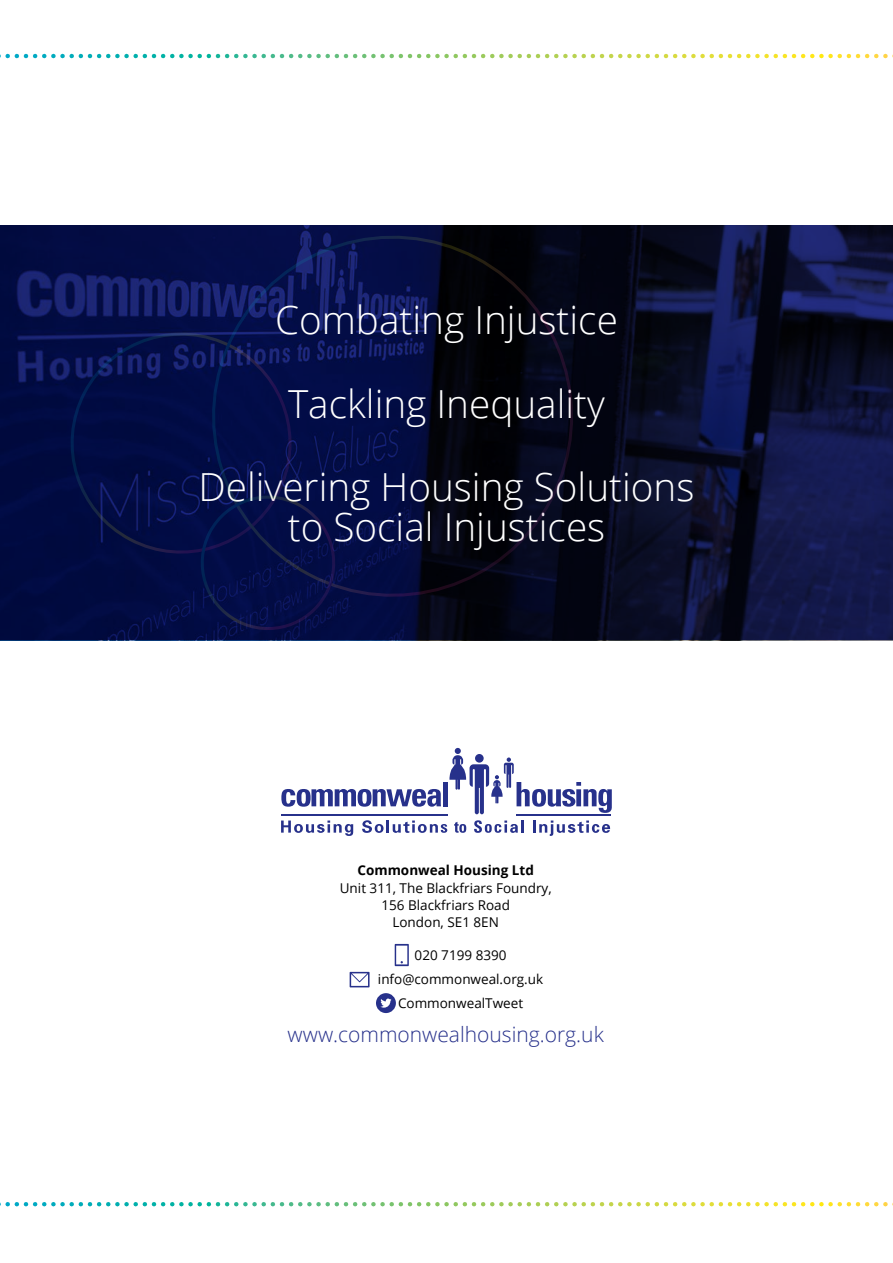
<style>
.page{position:relative;width:893px;height:1263px;background:#fff}
.page>*{position:absolute;margin:0;border:0;box-sizing:border-box;transform-origin:0 0}
.t1{font:300 38.7px/83.8px "Open Sans";color:#fff;text-align:center}
.t2{font:300 21px "Open Sans";color:#27318b}
.t3{font:13.5px/17.2px "Open Sans";color:#000;text-align:center}
.t4{font:700 13.5px "Open Sans";color:#000}
</style>
<div class="page">
<svg style="left:0;top:1202px;width:893px;height:4px"></svg>
<img style="left:0;top:226px;width:893px;height:414px">
<img style="left:0;top:54px;width:893px;height:4px">
<hr style="left:281px;top:814px;width:166px;height:2px;background:#27318b">
<hr style="left:517px;top:814px;width:94px;height:2px;background:#27318b">
<svg style="left:281px;top:789px;width:160px;height:18px"></svg>
<div style="left:443px;top:782px;width:5px;height:24px;background:#27318b"></div>
<svg style="left:281px;top:820px;width:72px;height:16px"></svg>
<svg style="left:362px;top:820px;width:85px;height:13px"></svg>
<svg style="left:454px;top:822px;width:12px;height:11px"></svg>
<svg style="left:474px;top:820px;width:50px;height:13px"></svg>
<svg style="left:533px;top:820px;width:77px;height:16px"></svg>
<svg style="left:449px;top:748px;width:163px;height:66px"></svg>
<svg style="left:350px;top:972px;width:20px;height:15px"></svg>
<svg style="left:376px;top:993px;width:20px;height:20px"></svg>
<svg style="left:395px;top:944px;width:14px;height:22px"></svg>
<svg style="left:53px;top:315px;width:131px;height:252px;background:#030d46"></svg>
<svg style="left:184px;top:225px;width:417px;height:396px;background:#050a2f"></svg>
<svg style="left:189px;top:484px;width:158px;height:154px;background:#040e47"></svg>
<h1 class="t1" style="left:199px;top:277px;width:497px">Combating Injustice<br>Tackling Inequality<br>Delivering Housing Solutions</h1>
<h1 class="t1" style="left:288px;top:484px;width:319px">to Social Injustices</h1>
<p class="t4" style="left:357px;top:861px;width:178px">Commonweal Housing Ltd</p>
<p class="t3" style="left:340px;top:879px;width:213px">Unit 311, The Blackfriars Foundry,<br>156 Blackfriars Road<br>London, SE1 8EN</p>
<p class="t3" style="left:378px;top:942px;width:167px;line-height:24px">020 7199 8390 info@commonweal.org.uk<br>CommonwealTweet</p>
<h2 class="t2" style="left:288px;top:1020px;width:318px">www.commonwealhousing.org.uk</h2>
</div>
